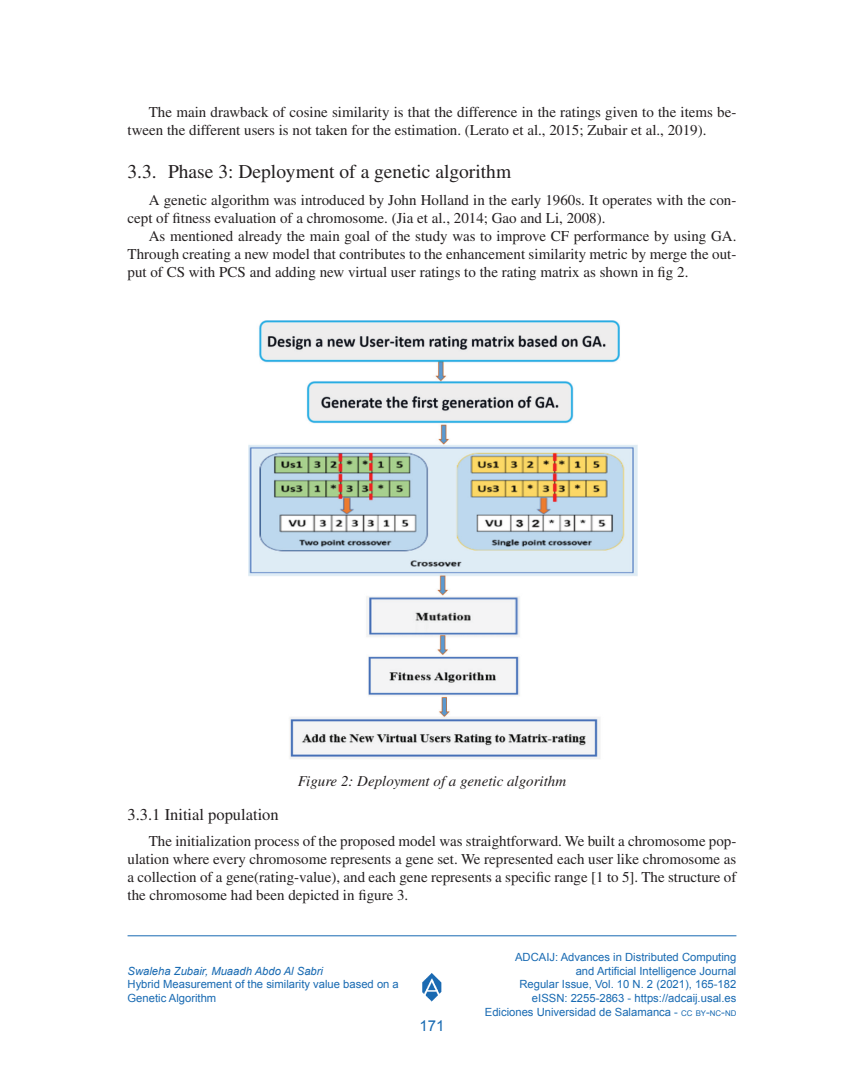
<style>
.page{position:relative;width:864px;height:1080px;background:#fff}
.page>*{position:absolute;margin:0;border:0;box-sizing:border-box;transform-origin:0 0}
.t1{font:19.5px "Times LT Std";color:#231f20}
.t2{font:16.5px "Times LT Std";color:#231f20}
.t3{font:15px/18px "Times LT Std";color:#231f20;text-align:justify}
.t4{font:italic 15px "Times LT Std";color:#231f20}
.t5{font:15px "Arial";color:#186ab2}
.t6{font:11.25px/14px "Arial";color:#186ab2}
.t7{font:italic 11.25px "Arial";color:#186ab2}
.s1{font-size:7.8px}
.s2{font-style:inherit}
</style>
<div class="page">
<img style="left:422px;top:973px;width:20px;height:29px">
<hr style="left:128px;top:935px;width:608px;height:1px;background:#186ab2">
<img style="left:248px;top:320px;width:389px;height:439px">
<p class="t3" style="left:128px;top:102px;width:610px;text-indent:21px">The main drawback of cosine similarity is that the difference in the ratings given to the items be&shy;tween the different users is not taken for the estimation. (Lerato et al., 2015; Zubair et al., 2019).</p>
<h1 class="t1" style="left:128px;top:161px;width:385px">3.3. Phase 3: Deployment of a genetic algorithm</h1>
<p class="t3" style="left:128px;top:191px;width:610px;text-indent:21px">A genetic algorithm was introduced by John Holland in the early 1960s. It operates with the con&shy;cept of fitness evaluation of a chromosome. (Jia et al., 2014; Gao and Li, 2008).</p>
<p class="t3" style="left:128px;top:227px;width:610px;text-indent:21px">As mentioned already the main goal of the study was to improve CF performance by using GA.<br>Through creating a new model that contributes to the enhancement similarity metric by merge the out&shy;put of CS with PCS and adding new virtual user ratings to the rating matrix as shown in fig 2.</p>
<p class="t4" style="left:298px;top:773px;width:270px">Figure 2: Deployment of a genetic algorithm</p>
<p class="t2" style="left:128px;top:805px;width:153px">3.3.1 Initial population</p>
<p class="t3" style="left:128px;top:832px;width:610px;text-indent:21px">The initialization process of the proposed model was straightforward. We built a chromosome pop&shy;ulation where every chromosome represents a gene set. We represented each user like chromosome as a collection of a gene(rating-value), and each gene represents a specific range [1 to 5]. The structure of the chromosome had been depicted in figure 3.</p>
<p class="t7" style="left:128px;top:964px;width:197px">Swaleha Zubair, Muaadh Abdo Al Sabri</p>
<p class="t6" style="left:128px;top:978px;width:273px;line-height:13.5px">Hybrid Measurement of the similarity value based on a<br>Genetic Algorithm</p>
<p class="t5" style="left:419px;top:1016px;width:27px">171</p>
<p class="t6" style="left:485px;top:950px;width:253px;text-align:right">ADCAIJ: Advances in Distributed Computing<br>and Artificial Intelligence Journal<br>Regular Issue, Vol. 10 N. 2 (2021), 165-182 eISSN: 2255-2863 - https://adcaij.usal.es Ediciones Universidad de Salamanca - <span class="s1">CC BY</span><span class="s2">-</span><span class="s1">NC</span><span class="s2">-</span><span class="s1">ND</span></p>
</div>
